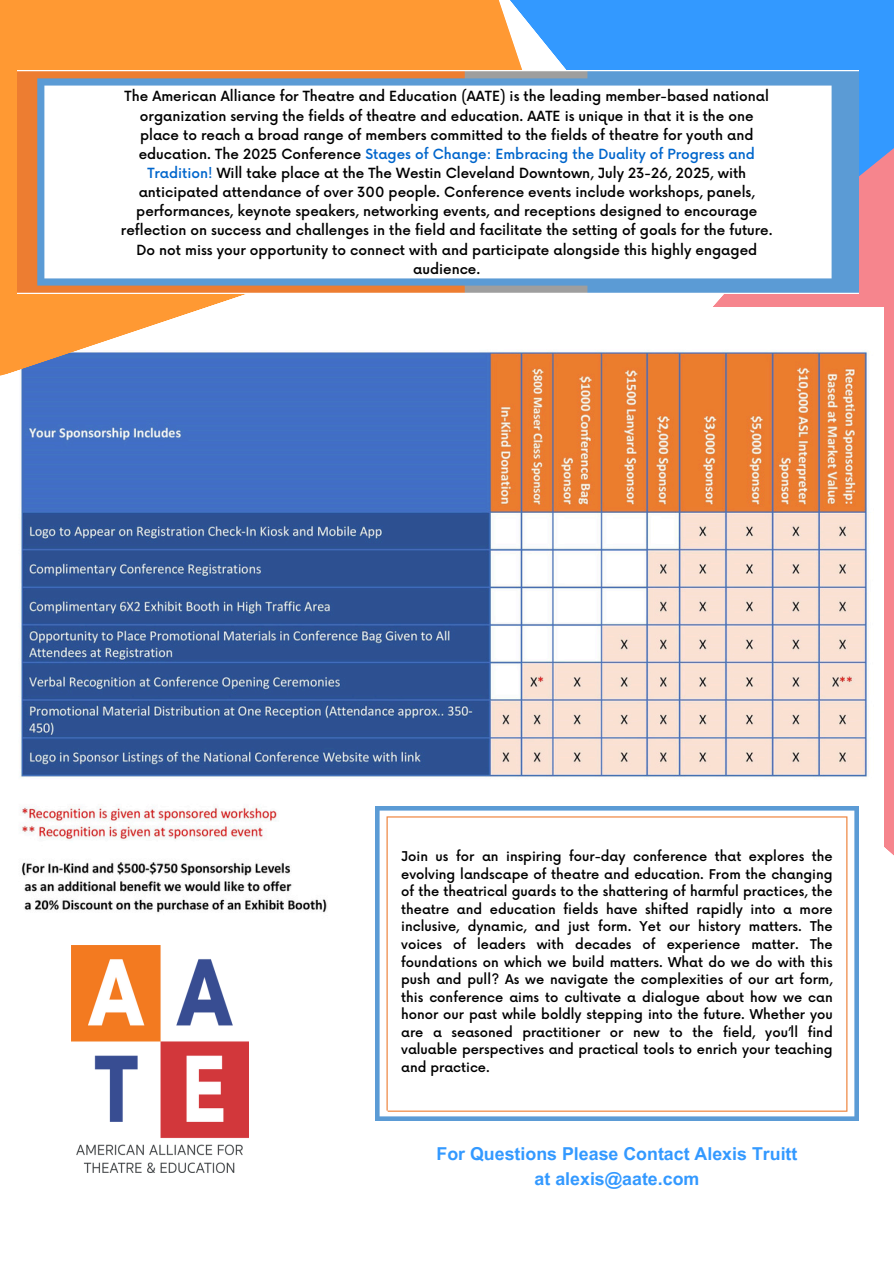
<style>
.page{position:relative;width:894px;height:1264px;background:#fff}
.page>*{position:absolute;margin:0;border:0;box-sizing:border-box;transform-origin:0 0}
.t1{font:700 17.85px/24.8px "Arial MT Pro";color:#39f;text-align:center}
.t2{font:500 13.65px/19.2px "Now";color:#000;text-align:center}
.t3{font:500 13.2px/17.5px "Now";color:#000;text-align:justify}
.s1{color:#06c}
</style>
<div class="page">
<div style="left:713px;top:238px;width:180px;height:617px;background:#f6858d"></div>
<img style="left:20px;top:307px;width:863px;height:628px">
<svg style="left:538px;top:0;width:355px;height:238px;background:#4599f5"></svg>
<svg style="left:0;top:0;width:538px;height:381px;fill:#f93"></svg>
<img style="left:375px;top:806px;width:483px;height:313px">
<img style="left:17px;top:70px;width:841px;height:223px">
<img style="left:72px;top:945px;width:176px;height:226px">
<p class="t2" style="left:121px;top:88px;width:653px">The American Alliance for Theatre and Education (AATE) is the leading member-based national organization serving the fields of theatre and education. AATE is unique in that it is the one place to reach a broad range of members committed to the fields of theatre for youth and education. The 2025 Conference <span class="s1">Stages of Change: Embracing the Duality of Progress and Tradition!</span> Will take place at the The Westin Cleveland Downtown, July 23-26, 2025, with anticipated attendance of over 300 people. Conference events include workshops, panels, performances, keynote speakers, networking events, and receptions designed to encourage reflection on success and challenges in the field and facilitate the setting of goals for the future.<br>Do not miss your opportunity to connect with and participate alongside this highly engaged audience.</p>
<p class="t3" style="left:401px;top:848px;width:433px">Join us for an inspiring four-day conference that explores the evolving landscape of theatre and education. From the changing of the theatrical guards to the shattering of harmful practices, the theatre and education fields have shifted rapidly into a more inclusive, dynamic, and just form. Yet our history matters. The voices of leaders with decades of experience matter. The foundations on which we build matters. What do we do with this push and pull? As we navigate the complexities of our art form, this conference aims to cultivate a dialogue about how we can honor our past while boldly stepping into the future. Whether you are a seasoned practitioner or new to the field, you’ll find valuable perspectives and practical tools to enrich your teaching and practice.</p>
<p class="t1" style="left:436px;top:1143px;width:362px">For Questions Please Contact Alexis Truitt at alexis@aate.com</p>
</div>
